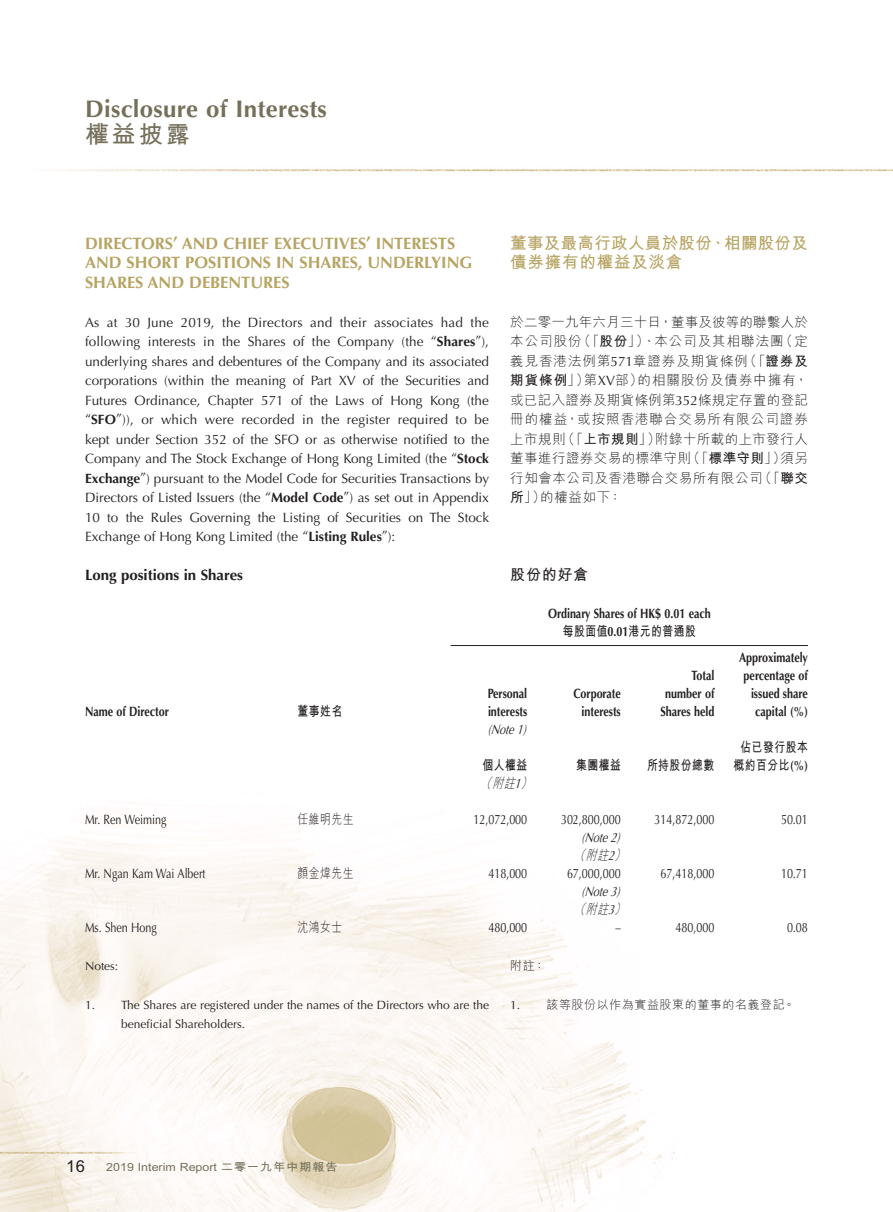
<style>
.page{position:relative;width:893px;height:1212px;background:#fff}
.page>*{position:absolute;margin:0;border:0;box-sizing:border-box;transform-origin:0 0}
.t1{font:700 24px "Optima LT Std";letter-spacing:.015em;color:#75705a}
.t2{font:700 24px "M Hei HK";color:#75705a}
.Heading_1{font:700 16.5px/19.5px "Optima LT Std";color:#b7a463}
.C_Heading_1{font:700 16.5px/19.5px "M Hei HK";letter-spacing:.02em;color:#b7a463}
.t3{font:700 16.5px "M Hei HK";color:#231f20}
.Heading_2{font:700 15px "Optima LT Std";color:#231f20}
.C_Heading_2{font:700 15px "M Hei HK";letter-spacing:.05em;color:#231f20}
.Body_Text{font:13.5px/19.5px "Optima LT Std";color:#231f20;text-align:justify}
.C_Body_Text{font:300 13.5px/19.5px "M Hei HK";letter-spacing:.04em;color:#231f20;text-align:justify}
.Body_Text-2{font:700 13.5px "Optima LT Std";color:#231f20;scale:.8 1}
.Body_Text-3{font:13.5px "Optima LT Std";color:#231f20;scale:.8 1}
.Body_Text-4{font:700 13.5px "M Hei HK";letter-spacing:.05em;color:#231f20;scale:.8 1}
.Body_Text-5{font:italic 13.5px "Optima LT Std";color:#231f20;scale:.8 1}
.Body_Text-6{font:italic 300 13.5px "M Hei HK";color:#231f20;scale:.8 1}
.Body_Text-7{font:300 13.5px "M Hei HK";letter-spacing:.05em;color:#231f20;scale:.8 1}
.Notes{font:12px/19.5px "Optima LT Std";color:#231f20}
.C_Notes{font:300 12px "M Hei HK";letter-spacing:.05em;color:#231f20}
.t4{font:700 11.25px "M Hei HK";letter-spacing:.005em;color:#75705a;scale:1.1 1}
.s1{font-weight:700}
.s2{font-family:"Optima LT Std";font-weight:400}
.s3{font-family:"Optima LT Std"}
</style>
<div class="page">
<img style="left:0;top:169px;width:893px;height:1043px">
<hr style="left:451px;top:645px;width:357px;height:1px;background:#231f20">
<p class="t1" style="left:85px;top:95px;width:243px">Disclosure of Interests</p>
<p class="t2" style="left:85px;top:117px;width:106px">權益披露</p>
<p class="Heading_1" style="left:85px;top:233px;width:389px">DIRECTORS’ AND CHIEF EXECUTIVES’ INTERESTS<br>AND SHORT POSITIONS IN SHARES, UNDERLYING<br>SHARES AND DEBENTURES</p>
<p class="Body_Text" style="left:85px;top:312px;width:406px">As at 30 June 2019, the Directors and their associates had the following interests in the Shares of the Company (the “<span class="s1">Shares</span>”), underlying shares and debentures of the Company and its associated corporations (within the meaning of Part XV of the Securities and Futures Ordinance, Chapter 571 of the Laws of Hong Kong (the “<span class="s1">SFO</span>”)), or which were recorded in the register required to be kept under Section 352 of the SFO or as otherwise notified to the Company and The Stock Exchange of Hong Kong Limited (the “<span class="s1">Stock Exchange</span>”) pursuant to the Model Code for Securities Transactions by Directors of Listed Issuers (the “<span class="s1">Model Code</span>”) as set out in Appendix 10 to the Rules Governing the Listing of Securities on The Stock Exchange of Hong Kong Limited (the “<span class="s1">Listing Rules</span>”):</p>
<p class="Heading_2" style="left:85px;top:566px;width:159px">Long positions in Shares</p>
<p class="C_Heading_1" style="left:510px;top:231px;width:299px">董事及最高行政人員於股份、相關股份及債券擁有的權益及淡倉</p>
<p class="C_Body_Text" style="left:510px;top:312px;width:299px">於二零一九年六月三十日，董事及彼等的聯繫人於本公司股份（「<span class="s1">股份</span>」）、本公司及其相聯法團（定義見香港法例第<span class="s2">571</span>章證券及期貨條例（「<span class="s1">證券及期貨條例</span>」）第<span class="s2">XV</span>部）的相關股份及債券中擁有，或已記入證券及期貨條例第<span class="s2">352</span>條規定存置的登記冊的權益，或按照香港聯合交易所有限公司證券上市規則（「<span class="s1">上市規則</span>」）附錄十所載的上市發行人董事進行證券交易的標準守則（「<span class="s1">標準守則</span>」）須另行知會本公司及香港聯合交易所有限公司（「<span class="s1">聯交所</span>」）的權益如下：</p>
<p class="C_Heading_2" style="left:510px;top:564px;width:79px">股份的好倉</p>
<p class="Body_Text-2" style="left:548px;top:605px;width:205px">Ordinary Shares of HK$ 0.01 each</p>
<p class="Body_Text-4" style="left:563px;top:621px;width:168px">每股面值<span class="s3">0.01</span>港元的普通股</p>
<p class="Body_Text-2" style="left:85px;top:704px;width:106px">Name of Director</p>
<p class="Body_Text-4" style="left:298px;top:701px;width:57px">董事姓名</p>
<p class="Body_Text-2" style="left:488px;top:686px;width:51px">Personal</p>
<p class="Body_Text-2" style="left:488px;top:704px;width:51px">interests</p>
<p class="Body_Text-2" style="left:573px;top:686px;width:61px">Corporate</p>
<p class="Body_Text-2" style="left:582px;top:704px;width:51px">interests</p>
<p class="Body_Text-2" style="left:691px;top:668px;width:30px">Total</p>
<p class="Body_Text-2" style="left:665px;top:686px;width:63px">number of</p>
<p class="Body_Text-2" style="left:660px;top:704px;width:69px">Shares held</p>
<p class="Body_Text-5" style="left:488px;top:722px;width:54px">(Note1)</p>
<p class="Body_Text-4" style="left:482px;top:755px;width:57px">個人權益</p>
<p class="Body_Text-4" style="left:576px;top:755px;width:57px">集團權益</p>
<p class="Body_Text-4" style="left:647px;top:755px;width:86px">所持股份總數</p>
<p class="Body_Text-6" style="left:481px;top:776px;width:69px">（附註<span class="s2">1</span>）</p>
<p class="Body_Text-2" style="left:739px;top:650px;width:88px">Approximately</p>
<p class="Body_Text-2" style="left:744px;top:668px;width:82px">percentage of</p>
<p class="Body_Text-2" style="left:751px;top:686px;width:73px">issued share</p>
<p class="Body_Text-2" style="left:755px;top:704px;width:68px">capital (%)</p>
<p class="Body_Text-4" style="left:740px;top:737px;width:86px">佔已發行股本</p>
<p class="Body_Text-4" style="left:733px;top:755px;width:95px">概約百分比<span class="s3">(%)</span></p>
<p class="Body_Text-3" style="left:85px;top:812px;width:103px">Mr. Ren Weiming</p>
<p class="Body_Text-7" style="left:298px;top:812px;width:72px">任維明先生</p>
<p class="Body_Text-3" style="left:473px;top:812px;width:69px">12,072,000</p>
<p class="Body_Text-3" style="left:561px;top:812px;width:76px">302,800,000</p>
<p class="Body_Text-3" style="left:655px;top:812px;width:76px">314,872,000</p>
<p class="Body_Text-3" style="left:781px;top:812px;width:35px">50.01</p>
<p class="Body_Text-5" style="left:581px;top:830px;width:54px">(Note2)</p>
<p class="Body_Text-6" style="left:574px;top:848px;width:69px">（附註<span class="s2">2</span>）</p>
<p class="Body_Text-3" style="left:85px;top:866px;width:152px">Mr. Ngan Kam Wai Albert</p>
<p class="Body_Text-7" style="left:298px;top:866px;width:72px">顏金煒先生</p>
<p class="Body_Text-3" style="left:488px;top:866px;width:50px">418,000</p>
<p class="Body_Text-3" style="left:567px;top:866px;width:69px">67,000,000</p>
<p class="Body_Text-3" style="left:661px;top:866px;width:69px">67,418,000</p>
<p class="Body_Text-3" style="left:781px;top:866px;width:35px">10.71</p>
<p class="Body_Text-5" style="left:581px;top:884px;width:54px">(Note3)</p>
<p class="Body_Text-6" style="left:574px;top:902px;width:69px">（附註<span class="s2">3</span>）</p>
<p class="Body_Text-3" style="left:85px;top:920px;width:91px">Ms. Shen Hong</p>
<p class="Body_Text-7" style="left:298px;top:920px;width:57px">沈鴻女士</p>
<p class="Body_Text-3" style="left:488px;top:920px;width:50px">480,000</p>
<p class="Body_Text-3" style="left:615px;top:920px;width:8px">–</p>
<p class="Body_Text-3" style="left:675px;top:920px;width:50px">480,000</p>
<p class="Body_Text-3" style="left:787px;top:920px;width:28px">0.08</p>
<p class="Notes" style="left:85px;top:956px;width:35px">Notes:</p>
<p class="Notes" style="left:121px;top:995px;width:369px;text-indent:-36px">1. The Shares are registered under the names of the Directors who are the beneficial Shareholders.</p>
<p class="C_Notes" style="left:510px;top:959px;width:37px">附註：</p>
<p class="C_Notes" style="left:510px;top:998px;width:286px"><span class="s2">1.</span> 該等股份以作為實益股東的董事的名義登記。</p>
<p class="t3" style="left:66px;top:1153px;width:20px">16</p>
<p class="t4" style="left:106px;top:1158px;width:212px">2019 Interim Report 二零一九年中期報告</p>
</div>
